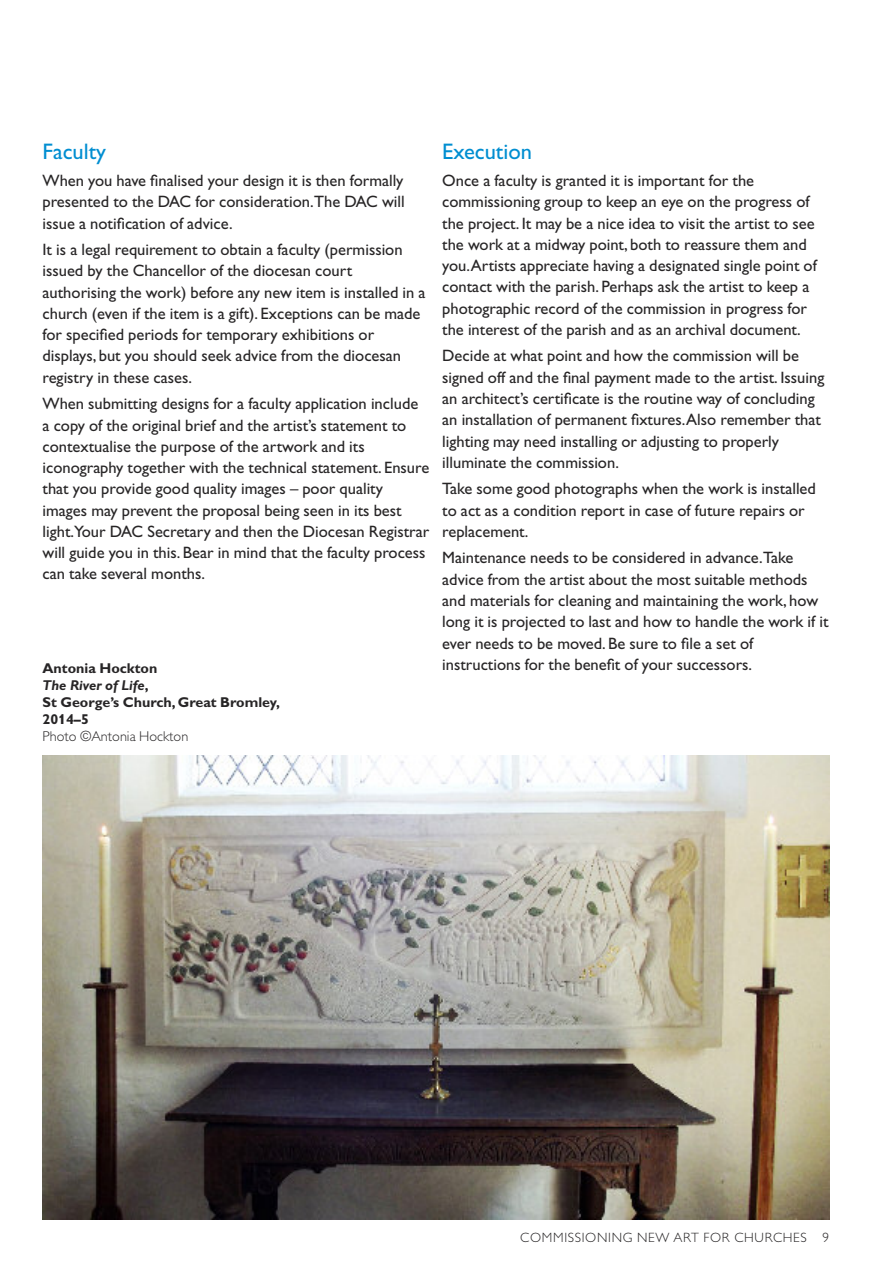
<style>
.page{position:relative;width:893px;height:1263px;background:#fff}
.page>*{position:absolute;margin:0;border:0;box-sizing:border-box;transform-origin:0 0}
.t1{font:22.5px "Gill Alt One";color:#008ed1}
.t2{font:16.5px/21.3px "Gill Alt One";color:#272526}
.t3{font:700 14.25px/17px "Gill Alt One";color:#272526}
.t4{font:300 14.25px "Gill Alt One";color:#272526}
.t5{font:300 13.5px "Gill Alt One";letter-spacing:.05em;color:#272526}
.s1{font-style:italic}
</style>
<div class="page">
<img style="left:43px;top:755px;width:786px;height:464px">
<h1 class="t1" style="left:43px;top:143px;width:65px">Faculty</h1>
<p class="t2" style="left:43px;top:171px;width:364px;text-align:justify">When you have finalised your design it is then formally presented to the DAC for consideration.The DAC will issue a notification of advice.</p>
<p class="t2" style="left:43px;top:240px;width:385px">It is a legal requirement to obtain a faculty (permission issued by the Chancellor of the diocesan court authorising the work) before any new item is installed in a church (even if the item is a gift). Exceptions can be made for specified periods for temporary exhibitions or displays, but you should seek advice from the diocesan registry in these cases.</p>
<p class="t2" style="left:43px;top:395px;width:388px">When submitting designs for a faculty application include a copy of the original brief and the artist’s statement to contextualise the purpose of the artwork and its iconography together with the technical statement. Ensure that you provide good quality images – poor quality images may prevent the proposal being seen in its best light.Your DAC Secretary and then the Diocesan Registrar will guide you in this. Bear in mind that the faculty process can take several months.</p>
<p class="t3" style="left:43px;top:660px;width:239px">Antonia Hockton<br><span class="s1">The River of Life</span>,<br>St George’s Church, Great Bromley,<br>2014–5</p>
<p class="t4" style="left:43px;top:730px;width:147px">Photo ©Antonia Hockton</p>
<h1 class="t1" style="left:442px;top:143px;width:91px">Execution</h1>
<p class="t2" style="left:442px;top:171px;width:376px">Once a faculty is granted it is important for the commissioning group to keep an eye on the progress of the project. It may be a nice idea to visit the artist to see the work at a midway point, both to reassure them and you.Artists appreciate having a designated single point of contact with the parish. Perhaps ask the artist to keep a photographic record of the commission in progress for the interest of the parish and as an archival document.</p>
<p class="t2" style="left:442px;top:347px;width:384px">Decide at what point and how the commission will be signed off and the final payment made to the artist. Issuing an architect’s certificate is the routine way of concluding an installation of permanent fixtures.Also remember that lighting may need installing or adjusting to properly illuminate the commission.</p>
<p class="t2" style="left:442px;top:480px;width:375px">Take some good photographs when the work is installed to act as a condition report in case of future repairs or replacement.</p>
<p class="t2" style="left:442px;top:549px;width:388px">Maintenance needs to be considered in advance.Take advice from the artist about the most suitable methods and materials for cleaning and maintaining the work, how long it is projected to last and how to handle the work if it ever needs to be moved. Be sure to file a set of instructions for the benefit of your successors.</p>
<p class="t5" style="left:520px;top:1232px;width:310px">COMMISSIONING NEW ART FOR CHURCHES 9</p>
</div>
